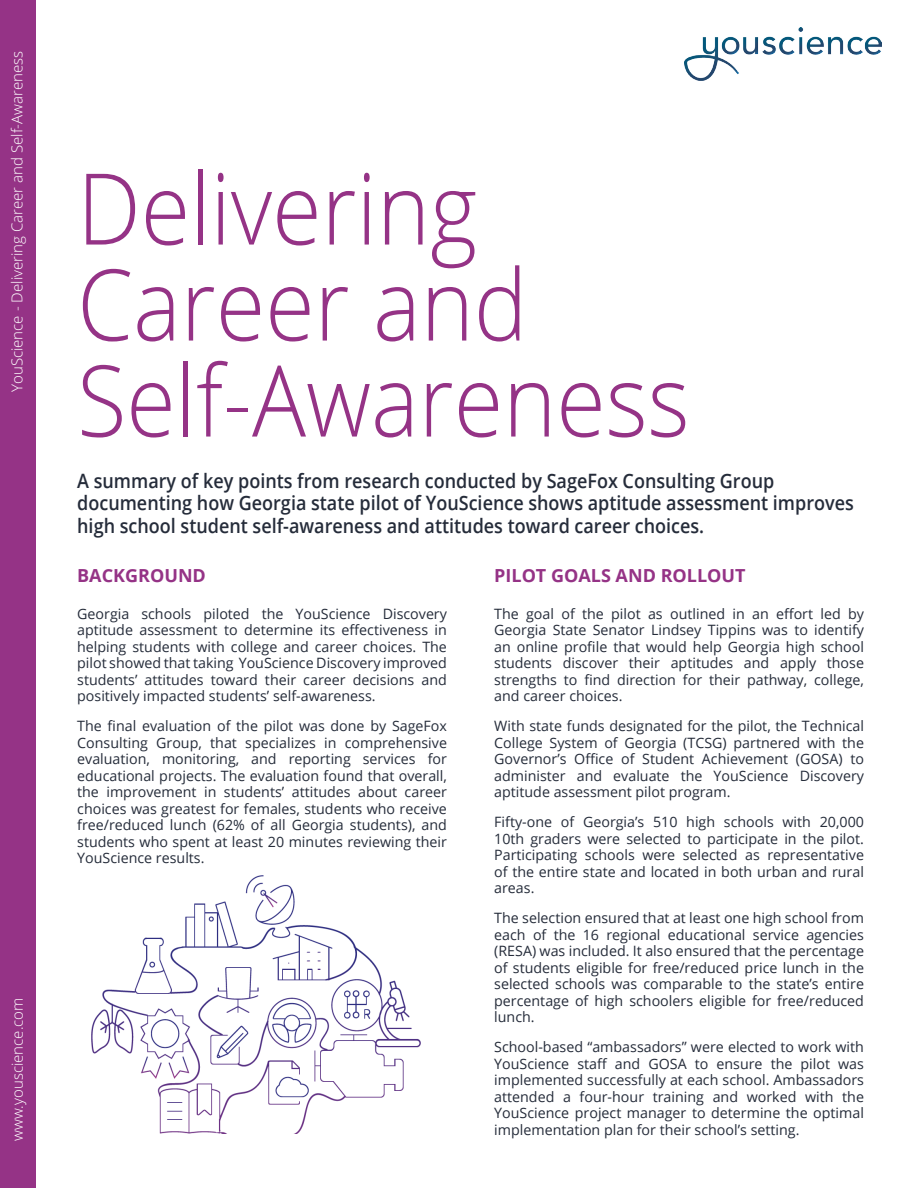
<style>
.page{position:relative;width:918px;height:1188px;background:#fff}
.page>*{position:absolute;margin:0;border:0;box-sizing:border-box;transform-origin:0 0}
.t1{font:300 99px/96px "Open Sans";color:#953386;scale:.91 1}
.t2{font:600 19.8px/22.5px "Open Sans";color:#252c3a;scale:.91 1}
.t3{font:700 18px "Open Sans";color:#953386}
.t4{font:300 15px "Open Sans";color:#fff}
.t5{font:14.25px/16.5px "Open Sans";color:#252c3a;text-align:justify}
</style>
<div class="page">
<div style="left:0;top:1px;width:36px;height:1187px;background:#953386"></div>
<img style="left:685px;top:27px;width:197px;height:54px">
<img style="left:92px;top:876px;width:328px;height:258px">
<p class="t4" style="left:7px;top:392px;width:342px;rotate:-90deg">YouScience - Delivering Career and Self-Awareness</p>
<p class="t4" style="left:7px;top:1141px;width:145px;rotate:-90deg">www.youscience.com</p>
<p class="t1" style="left:77px;top:158px;width:674px">Delivering<br>Career and<br>Self-Awareness</p>
<p class="t2" style="left:77px;top:469px;width:855px">A summary of key points from research conducted by SageFox Consulting Group documenting how Georgia state pilot of YouScience shows aptitude assessment improves high school student self-awareness and attitudes toward career choices.</p>
<p class="t3" style="left:77px;top:563px;width:130px">BACKGROUND</p>
<p class="t5" style="left:77px;top:605px;width:371px">Georgia schools piloted the YouScience Discovery aptitude assessment to determine its effectiveness in helping students with college and career choices. The pilot showed that taking YouScience Discovery improved students’ attitudes toward their career decisions and positively impacted students’ self-awareness.</p>
<p class="t5" style="left:77px;top:717px;width:371px">The final evaluation of the pilot was done by SageFox Consulting Group, that specializes in comprehensive evaluation, monitoring, and reporting services for educational projects. The evaluation found that overall, the improvement in students’ attitudes about career choices was greatest for females, students who receive free/reduced lunch (62% of all Georgia students), and students who spent at least 20 minutes reviewing their YouScience results.</p>
<p class="t3" style="left:494px;top:563px;width:253px">PILOT GOALS AND ROLLOUT</p>
<p class="t5" style="left:494px;top:605px;width:371px">The goal of the pilot as outlined in an effort led by Georgia State Senator Lindsey Tippins was to identify an online profile that would help Georgia high school students discover their aptitudes and apply those strengths to find direction for their pathway, college, and career choices.</p>
<p class="t5" style="left:494px;top:717px;width:371px">With state funds designated for the pilot, the Technical College System of Georgia (TCSG) partnered with the Governor’s Office of Student Achievement (GOSA) to administer and evaluate the YouScience Discovery aptitude assessment pilot program.</p>
<p class="t5" style="left:494px;top:813px;width:371px">Fifty-one of Georgia’s 510 high schools with 20,000<br>10th graders were selected to participate in the pilot.<br>Participating schools were selected as representative of the entire state and located in both urban and rural areas.</p>
<p class="t5" style="left:494px;top:909px;width:371px">The selection ensured that at least one high school from each of the 16 regional educational service agencies (RESA) was included. It also ensured that the percentage of students eligible for free/reduced price lunch in the selected schools was comparable to the state’s entire percentage of high schoolers eligible for free/reduced lunch.</p>
<p class="t5" style="left:494px;top:1038px;width:371px">School-based “ambassadors” were elected to work with YouScience staff and GOSA to ensure the pilot was implemented successfully at each school. Ambassadors attended a four-hour training and worked with the YouScience project manager to determine the optimal implementation plan for their school’s setting.</p>
</div>
